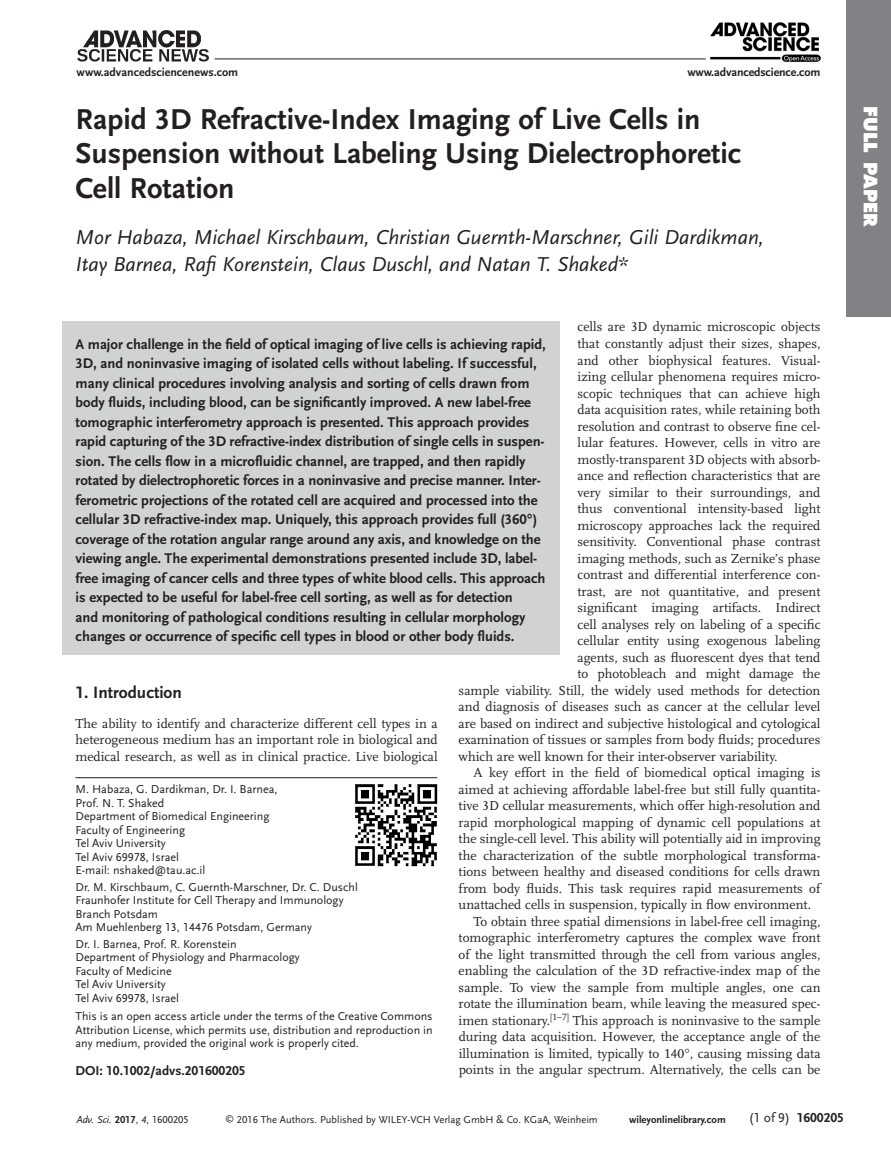
<style>
.page{position:relative;width:891px;height:1175px;background:#fff}
.page>*{position:absolute;margin:0;border:0;box-sizing:border-box;transform-origin:0 0}
.t1{font:700 30px/34.5px "Scala Sans LF";color:#231f20}
.t2{font:italic 21px/27px "Scala Sans LF";color:#231f20}
.t3{font:800 18px "Futura";letter-spacing:.005em;color:#fff}
.t4{font:700 17.25px "Scala Sans LF";color:#231f20}
.t5{font:700 14.7px/19.5px "Scala Sans LF";color:#231f20}
.t6{font:13.5px/16.5px "Scala LF";color:#231f20;text-align:justify}
.t7{font:700 13.5px "Scala Sans LF";color:#231f20}
.t8{font:12px/13.5px "Scala Sans LF";color:#231f20}
.t9{font:700 12px "Scala Sans LF";color:#231f20}
.t10{font:10.5px "Scala Sans LF";color:#231f20}
.t11{font:700 10.5px "Scala Sans LF";color:#231f20}
.t12{font:italic 10.5px "Scala Sans LF";color:#231f20}
.s1{font-weight:700;font-style:normal}
.s2{font-style:normal}
.s3{font-size:9px}
.s4{font-weight:400}
</style>
<div class="page">
<div style="left:846px;top:0;width:45px;height:317px;background:#808285"></div>
<img style="left:710px;top:22px;width:111px;height:40px">
<hr style="left:215px;top:59px;width:491px;height:1px;background:#231f20">
<img style="left:77px;top:30px;width:132px;height:31px">
<hr style="left:76px;top:777px;width:361px;height:1px;background:#231f20">
<div style="left:62px;top:321px;width:498px;height:333px;background:#d1d2d4"></div>
<img style="left:354px;top:784px;width:84px;height:83px">
<p class="t9" style="left:77px;top:65px;width:163px">www.advancedsciencenews.com</p>
<p class="t9" style="left:687px;top:65px;width:135px">www.advancedscience.com</p>
<h1 class="t1" style="left:76px;top:103px;width:667px">Rapid 3D Refractive-Index Imaging of Live Cells in<br>Suspension without Labeling Using Dielectrophoretic<br>Cell Rotation</h1>
<h2 class="t2" style="left:76px;top:223px;width:690px">Mor Habaza, Michael Kirschbaum, Christian Guernth-Marschner, Gili Dardikman,<br>Itay Barnea, Rafi Korenstein, Claus Duschl, and Natan T. Shaked*</h2>
<p class="t6" style="left:578px;top:319px;width:244px">cells are 3D dynamic microscopic objects</p>
<p class="t6" style="left:578px;top:335px;width:244px">that constantly adjust their sizes, shapes,</p>
<p class="t6" style="left:578px;top:352px;width:244px">and other biophysical features. Visual-</p>
<p class="t6" style="left:578px;top:368px;width:244px">izing cellular phenomena requires micro-</p>
<p class="t6" style="left:578px;top:385px;width:244px">scopic techniques that can achieve high</p>
<p class="t6" style="left:578px;top:401px;width:244px">data acquisition rates, while retaining both</p>
<p class="t6" style="left:578px;top:418px;width:244px">resolution and contrast to observe fine cel-</p>
<p class="t6" style="left:578px;top:434px;width:244px">lular features. However, cells in vitro are</p>
<p class="t6" style="left:578px;top:451px;width:244px">mostly-transparent 3D objects with absorb-</p>
<p class="t6" style="left:578px;top:467px;width:244px">ance and reflection characteristics that are</p>
<p class="t6" style="left:578px;top:484px;width:244px">very similar to their surroundings, and</p>
<p class="t6" style="left:578px;top:500px;width:244px">thus conventional intensity-based light</p>
<p class="t6" style="left:578px;top:517px;width:244px">microscopy approaches lack the required</p>
<p class="t6" style="left:578px;top:533px;width:244px">sensitivity. Conventional phase contrast</p>
<p class="t6" style="left:578px;top:550px;width:244px">imaging methods, such as Zernike’s phase</p>
<p class="t6" style="left:578px;top:566px;width:244px">contrast and differential interference con-</p>
<p class="t6" style="left:578px;top:583px;width:244px">trast, are not quantitative, and present</p>
<p class="t6" style="left:578px;top:599px;width:244px">significant imaging artifacts. Indirect</p>
<p class="t6" style="left:578px;top:616px;width:244px">cell analyses rely on labeling of a specific</p>
<p class="t6" style="left:578px;top:632px;width:244px">cellular entity using exogenous labeling</p>
<p class="t6" style="left:578px;top:649px;width:244px">agents, such as fluorescent dyes that tend</p>
<p class="t6" style="left:578px;top:665px;width:244px">to photobleach and might damage the</p>
<p class="t6" style="left:459px;top:682px;width:363px">sample viability. Still, the widely used methods for detection</p>
<p class="t6" style="left:459px;top:698px;width:363px">and diagnosis of diseases such as cancer at the cellular level</p>
<p class="t6" style="left:459px;top:715px;width:363px">are based on indirect and subjective histological and cytological</p>
<p class="t6" style="left:459px;top:731px;width:363px">examination of tissues or samples from body fluids; procedures</p>
<p class="t6" style="left:459px;top:748px;width:320px">which are well known for their inter-observer variability.</p>
<p class="t6" style="left:474px;top:764px;width:348px">A key effort in the field of biomedical optical imaging is</p>
<p class="t6" style="left:459px;top:781px;width:363px">aimed at achieving affordable label-free but still fully quantita-</p>
<p class="t6" style="left:459px;top:797px;width:363px">tive 3D cellular measurements, which offer high-resolution and</p>
<p class="t6" style="left:459px;top:814px;width:363px">rapid morphological mapping of dynamic cell populations at</p>
<p class="t6" style="left:459px;top:830px;width:363px">the single-cell level. This ability will potentially aid in improving</p>
<p class="t6" style="left:459px;top:847px;width:363px">the characterization of the subtle morphological transforma-</p>
<p class="t6" style="left:459px;top:863px;width:363px">tions between healthy and diseased conditions for cells drawn</p>
<p class="t6" style="left:459px;top:880px;width:363px">from body fluids. This task requires rapid measurements of</p>
<p class="t6" style="left:459px;top:896px;width:354px">unattached cells in suspension, typically in flow environment.</p>
<p class="t6" style="left:474px;top:913px;width:348px">To obtain three spatial dimensions in label-free cell imaging,</p>
<p class="t6" style="left:459px;top:929px;width:363px">tomographic interferometry captures the complex wave front</p>
<p class="t6" style="left:459px;top:946px;width:363px">of the light transmitted through the cell from various angles,</p>
<p class="t6" style="left:459px;top:962px;width:363px">enabling the calculation of the 3D refractive-index map of the</p>
<p class="t6" style="left:459px;top:979px;width:363px">sample. To view the sample from multiple angles, one can</p>
<p class="t6" style="left:459px;top:995px;width:363px">rotate the illumination beam, while leaving the measured spec-</p>
<p class="t6" style="left:459px;top:1012px;width:363px">imen stationary.<sup>[1–7]</sup> This approach is noninvasive to the sample</p>
<p class="t6" style="left:459px;top:1028px;width:363px">during data acquisition. However, the acceptance angle of the</p>
<p class="t6" style="left:459px;top:1045px;width:363px">illumination is limited, typically to 140 , causing missing data</p>
<p class="t6" style="left:459px;top:1061px;width:363px">points in the angular spectrum. Alternatively, the cells can be</p>
<p class="t5" style="left:76px;top:334px;width:472px">A major challenge in the field of optical imaging of live cells is achieving rapid, 3D, and noninvasive imaging of isolated cells without labeling. If successful, many clinical procedures involving analysis and sorting of cells drawn from body fluids, including blood, can be significantly improved. A new label-free tomographic interferometry approach is presented. This approach provides rapid capturing of the 3D refractive-index distribution of single cells in suspen&shy;sion. The cells flow in a microfluidic channel, are trapped, and then rapidly rotated by dielectrophoretic forces in a noninvasive and precise manner. Inter&shy;ferometric projections of the rotated cell are acquired and processed into the cellular 3D refractive-index map. Uniquely, this approach provides full (360 ) coverage of the rotation angular range around any axis, and knowledge on the viewing angle. The experimental demonstrations presented include 3D, label&shy;free imaging of cancer cells and three types of white blood cells. This approach is expected to be useful for label-free cell sorting, as well as for detection<br>and monitoring of pathological conditions resulting in cellular morphology changes or occurrence of specific cell types in blood or other body fluids.</p>
<p class="t4" style="left:76px;top:683px;width:108px">1. Introduction</p>
<p class="t6" style="left:76px;top:715px;width:364px">The ability to identify and characterize different cell types in a heterogeneous medium has an important role in biological and medical research, as well as in clinical practice. Live biological</p>
<p class="t8" style="left:76px;top:782px;width:203px">M. Habaza, G. Dardikman, Dr. I. Barnea,<br>Prof. N. T. Shaked<br>Department of Biomedical Engineering<br>Faculty of Engineering<br>Tel Aviv University<br>Tel Aviv 69978, Israel<br>E-mail: nshaked@tau.ac.il</p>
<p class="t8" style="left:76px;top:880px;width:284px">Dr. M. Kirschbaum, C. Guernth-Marschner, Dr. C. Duschl Fraunhofer Institute for Cell Therapy and Immunology Branch Potsdam<br>Am Muehlenberg 13, 14476 Potsdam, Germany</p>
<p class="t8" style="left:76px;top:937px;width:226px">Dr. I. Barnea, Prof. R. Korenstein<br>Department of Physiology and Pharmacology<br>Faculty of Medicine<br>Tel Aviv University<br>Tel Aviv 69978, Israel</p>
<p class="t8" style="left:76px;top:1010px;width:359px;text-align:justify">This is an open access article under the terms of the Creative Commons Attribution License, which permits use, distribution and reproduction in any medium, provided the original work is properly cited.</p>
<p class="t7" style="left:76px;top:1062px;width:172px">DOI: 10.1002/advs.201600205</p>
<p class="t12" style="left:77px;top:1113px;width:114px">Adv. Sci. <span class="s1">2017</span><span class="s2">,</span> 4<span class="s2">, 1600205</span></p>
<p class="t10" style="left:225px;top:1113px;width:374px"><span class="s3">©</span> 2016 The Authors. Published by WILEY-VCH Verlag GmbH &amp; Co. KGaA, Weinheim</p>
<p class="t11" style="left:629px;top:1113px;width:98px">wileyonlinelibrary.com</p>
<p class="t7" style="left:749px;top:1110px;width:97px"><span class="s4">(1 of 9)</span> 1600205</p>
<h3 class="t3" style="left:882px;top:106px;width:123px;rotate:90deg">Full paper</h3>
</div>
